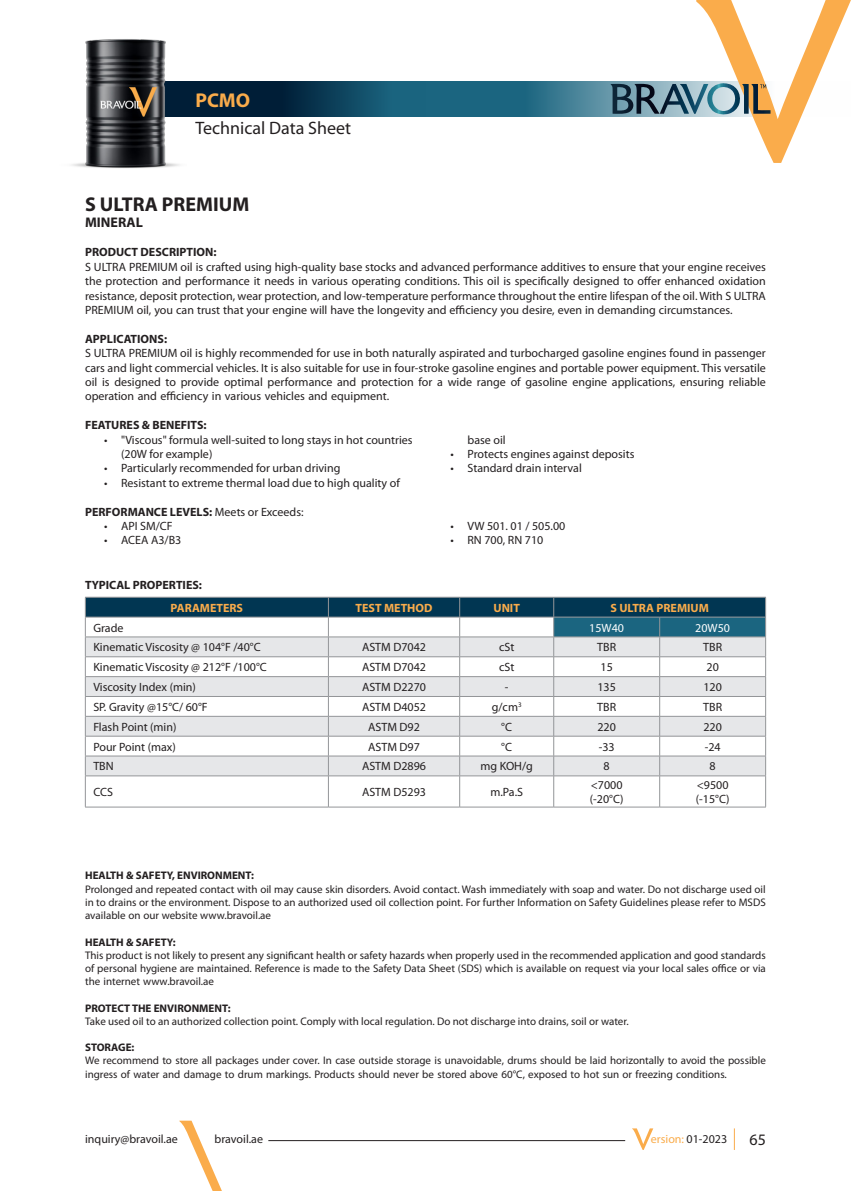
<style>
.page{position:relative;width:851px;height:1191px;background:#fff}
.page>*{position:absolute;margin:0;border:0;box-sizing:border-box;transform-origin:0 0}
.t1{font:700 20px "Myriad Pro";color:#231f20}
.t2{font:700 20px "Myriad Pro";color:#faac4b}
.t3{font:18px "Myriad Pro";color:#231f20}
.t4{font:16px "Myriad Pro";color:#231f20}
.t5{font:700 14px "Myriad Pro";color:#231f20}
.t6{font:12px/14.4px "Myriad Pro";color:#231f20;text-align:justify}
.t7{font:700 12px "Myriad Pro";color:#231f20}
.t8{font:700 12px "Myriad Pro";color:#faac4b}
.t9{font:12px "Myriad Pro";color:#faac4b}
.t10{font:12px "Myriad Pro";color:#fff}
.t11{font:11px/13.2px "Myriad Pro";color:#231f20;text-align:justify}
.t12{font:700 11px "Myriad Pro";color:#231f20}
.s1{font-weight:400}
.s2{color:#231f20}
</style>
<div class="page">
<svg style="left:425px;top:81px;width:185px;height:36px;background:#2c7089"></svg>
<svg style="left:187px;top:81px;width:238px;height:36px;background:#093751"></svg>
<img style="left:72px;top:39px;width:115px;height:129px">
<svg style="left:610px;top:0;width:240px;height:163px"></svg>
<hr style="left:268px;top:1140px;width:357px;height:1px;background:#231f20">
<svg style="left:734px;top:1128px;width:1px;height:22px"></svg>
<svg style="left:632px;top:1128px;width:21px;height:22px"></svg>
<svg style="left:179px;top:1120px;width:43px;height:71px"></svg>
<svg style="left:85px;top:597px;width:681px;height:209px"></svg>
<hr style="left:85px;top:775px;width:243px;height:1px;background:#939598">
<hr style="left:85px;top:776px;width:1px;height:31px;background:#939598">
<hr style="left:328px;top:775px;width:131px;height:1px;background:#939598">
<hr style="left:328px;top:776px;width:1px;height:31px;background:#939598">
<hr style="left:459px;top:775px;width:94px;height:1px;background:#939598">
<hr style="left:459px;top:776px;width:1px;height:31px;background:#939598">
<hr style="left:553px;top:775px;width:106px;height:1px;background:#939598">
<hr style="left:553px;top:776px;width:1px;height:31px;background:#939598">
<hr style="left:659px;top:775px;width:106px;height:1px;background:#939598">
<hr style="left:659px;top:776px;width:1px;height:31px;background:#939598">
<hr style="left:765px;top:776px;width:1px;height:31px;background:#939598">
<hr style="left:85px;top:806px;width:243px;height:1px;background:#939598">
<hr style="left:328px;top:806px;width:131px;height:1px;background:#939598">
<hr style="left:459px;top:806px;width:94px;height:1px;background:#939598">
<hr style="left:553px;top:806px;width:106px;height:1px;background:#939598">
<hr style="left:659px;top:806px;width:106px;height:1px;background:#939598">
<h1 class="t2" style="left:195px;top:87px;width:56px">PCMO</h1>
<h2 class="t3" style="left:195px;top:117px;width:157px">Technical Data Sheet</h2>
<p class="t1" style="left:85px;top:191px;width:166px">S ULTRA PREMIUM</p>
<p class="t5" style="left:85px;top:214px;width:59px">MINERAL</p>
<p class="t7" style="left:85px;top:244px;width:133px">PRODUCT DESCRIPTION:</p>
<p class="t6" style="left:85px;top:259px;width:682px">S ULTRA PREMIUM oil is crafted using high-quality base stocks and advanced performance additives to ensure that your engine receives the protection and performance it needs in various operating conditions. This oil is specifically designed to offer enhanced oxidation resistance, deposit protection, wear protection, and low-temperature performance throughout the entire lifespan of the oil. With S ULTRA PREMIUM oil, you can trust that your engine will have the longevity and efficiency you desire, even in demanding circumstances.</p>
<p class="t7" style="left:85px;top:331px;width:83px">APPLICATIONS:</p>
<p class="t6" style="left:85px;top:346px;width:682px">S ULTRA PREMIUM oil is highly recommended for use in both naturally aspirated and turbocharged gasoline engines found in passenger cars and light commercial vehicles. It is also suitable for use in four-stroke gasoline engines and portable power equipment. This versatile oil is designed to provide optimal performance and protection for a wide range of gasoline engine applications, ensuring reliable operation and efficiency in various vehicles and equipment.</p>
<p class="t7" style="left:85px;top:417px;width:123px">FEATURES &amp; BENEFITS:</p>
<p class="t6" style="left:121px;top:432px;width:293px;text-indent:-17px">• "Viscous" formula well-suited to long stays in hot countries (20W for example)</p>
<p class="t6" style="left:104px;top:461px;width:238px">• Particularly recommended for urban driving</p>
<p class="t6" style="left:104px;top:475px;width:297px">• Resistant to extreme thermal load due to high quality of</p>
<p class="t6" style="left:467px;top:432px;width:40px">base oil</p>
<p class="t6" style="left:450px;top:446px;width:185px">• Protects engines against deposits</p>
<p class="t6" style="left:450px;top:461px;width:133px">• Standard drain interval</p>
<p class="t7" style="left:85px;top:504px;width:220px">PERFORMANCE LEVELS: <span class="s1">Meets or Exceeds:</span></p>
<p class="t6" style="left:104px;top:518px;width:70px">• API SM/CF</p>
<p class="t6" style="left:104px;top:533px;width:79px">• ACEA A3/B3</p>
<p class="t6" style="left:450px;top:518px;width:116px">• VW 501. 01 / 505.00</p>
<p class="t6" style="left:450px;top:533px;width:94px">• RN 700, RN 710</p>
<p class="t7" style="left:85px;top:577px;width:118px">TYPICAL PROPERTIES:</p>
<p class="t8" style="left:171px;top:600px;width:74px">PARAMETERS</p>
<p class="t8" style="left:355px;top:600px;width:78px">TEST METHOD</p>
<p class="t8" style="left:493px;top:600px;width:28px">UNIT</p>
<p class="t8" style="left:610px;top:600px;width:100px">S ULTRA PREMIUM</p>
<p class="t6" style="left:93px;top:620px;width:32px">Grade</p>
<p class="t10" style="left:589px;top:620px;width:36px">15W40</p>
<p class="t10" style="left:695px;top:620px;width:36px">20W50</p>
<p class="t6" style="left:93px;top:640px;width:169px">Kinematic Viscosity @ 104°F /40°C</p>
<p class="t6" style="left:362px;top:640px;width:66px">ASTM D7042</p>
<p class="t6" style="left:499px;top:640px;width:17px">cSt</p>
<p class="t6" style="left:597px;top:640px;width:20px">TBR</p>
<p class="t6" style="left:703px;top:640px;width:20px">TBR</p>
<p class="t6" style="left:93px;top:660px;width:175px">Kinematic Viscosity @ 212°F /100°C</p>
<p class="t6" style="left:362px;top:660px;width:66px">ASTM D7042</p>
<p class="t6" style="left:499px;top:660px;width:17px">cSt</p>
<p class="t6" style="left:600px;top:660px;width:14px">15</p>
<p class="t6" style="left:706px;top:660px;width:14px">20</p>
<p class="t6" style="left:93px;top:679px;width:104px">Viscosity Index (min)</p>
<p class="t6" style="left:362px;top:679px;width:66px">ASTM D2270</p>
<p class="t6" style="left:505px;top:679px;width:5px">-</p>
<p class="t6" style="left:597px;top:679px;width:20px">135</p>
<p class="t6" style="left:703px;top:679px;width:20px">120</p>
<p class="t6" style="left:93px;top:699px;width:116px">SP. Gravity @15°C/ 60°F</p>
<p class="t6" style="left:362px;top:699px;width:66px">ASTM D4052</p>
<p class="t6" style="left:491px;top:699px;width:31px">g/cm<sup>3</sup></p>
<p class="t6" style="left:597px;top:699px;width:20px">TBR</p>
<p class="t6" style="left:703px;top:699px;width:20px">TBR</p>
<p class="t6" style="left:93px;top:719px;width:85px">Flash Point (min)</p>
<p class="t6" style="left:368px;top:719px;width:53px">ASTM D92</p>
<p class="t6" style="left:501px;top:719px;width:12px">°C</p>
<p class="t6" style="left:597px;top:719px;width:20px">220</p>
<p class="t6" style="left:703px;top:719px;width:20px">220</p>
<p class="t6" style="left:93px;top:739px;width:84px">Pour Point (max)</p>
<p class="t6" style="left:368px;top:739px;width:53px">ASTM D97</p>
<p class="t6" style="left:501px;top:739px;width:12px">°C</p>
<p class="t6" style="left:598px;top:739px;width:17px">-33</p>
<p class="t6" style="left:704px;top:739px;width:17px">-24</p>
<p class="t6" style="left:93px;top:759px;width:22px">TBN</p>
<p class="t6" style="left:362px;top:759px;width:66px">ASTM D2896</p>
<p class="t6" style="left:480px;top:759px;width:54px">mg KOH/g</p>
<p class="t6" style="left:603px;top:759px;width:8px">8</p>
<p class="t6" style="left:709px;top:759px;width:8px">8</p>
<p class="t6" style="left:93px;top:784px;width:21px">CCS</p>
<p class="t6" style="left:362px;top:784px;width:66px">ASTM D5293</p>
<p class="t6" style="left:490px;top:784px;width:34px">m.Pa.S</p>
<p class="t6" style="left:590px;top:777px;width:33px">&lt;7000</p>
<p class="t6" style="left:589px;top:791px;width:35px">(-20°C)</p>
<p class="t6" style="left:696px;top:777px;width:33px">&lt;9500</p>
<p class="t6" style="left:695px;top:791px;width:35px">(-15°C)</p>
<p class="t12" style="left:85px;top:868px;width:170px">HEALTH &amp; SAFETY, ENVIRONMENT:</p>
<p class="t11" style="left:85px;top:882px;width:682px">Prolonged and repeated contact with oil may cause skin disorders. Avoid contact. Wash immediately with soap and water. Do not discharge used oil in to drains or the environment. Dispose to an authorized used oil collection point. For further Information on Safety Guidelines please refer to MSDS available on our website www.bravoil.ae</p>
<p class="t12" style="left:85px;top:934px;width:92px">HEALTH &amp; SAFETY:</p>
<p class="t11" style="left:85px;top:948px;width:682px">This product is not likely to present any significant health or safety hazards when properly used in the recommended application and good standards of personal hygiene are maintained. Reference is made to the Safety Data Sheet (SDS) which is available on request via your local sales office or via the internet www.bravoil.ae</p>
<p class="t12" style="left:85px;top:1000px;width:147px">PROTECT THE ENVIRONMENT:</p>
<p class="t11" style="left:85px;top:1014px;width:545px">Take used oil to an authorized collection point. Comply with local regulation. Do not discharge into drains, soil or water.</p>
<p class="t12" style="left:85px;top:1040px;width:51px">STORAGE:</p>
<p class="t11" style="left:85px;top:1054px;width:682px">We recommend to store all packages under cover. In case outside storage is unavoidable, drums should be laid horizontally to avoid the possible ingress of water and damage to drum markings. Products should never be stored above 60°C, exposed to hot sun or freezing conditions.</p>
<p class="t6" style="left:85px;top:1131px;width:94px">inquiry@bravoil.ae</p>
<p class="t6" style="left:214px;top:1131px;width:50px">bravoil.ae</p>
<p class="t9" style="left:650px;top:1131px;width:78px">ersion: <span class="s2">01-2023</span></p>
<h3 class="t4" style="left:749px;top:1130px;width:18px">65</h3>
</div>
